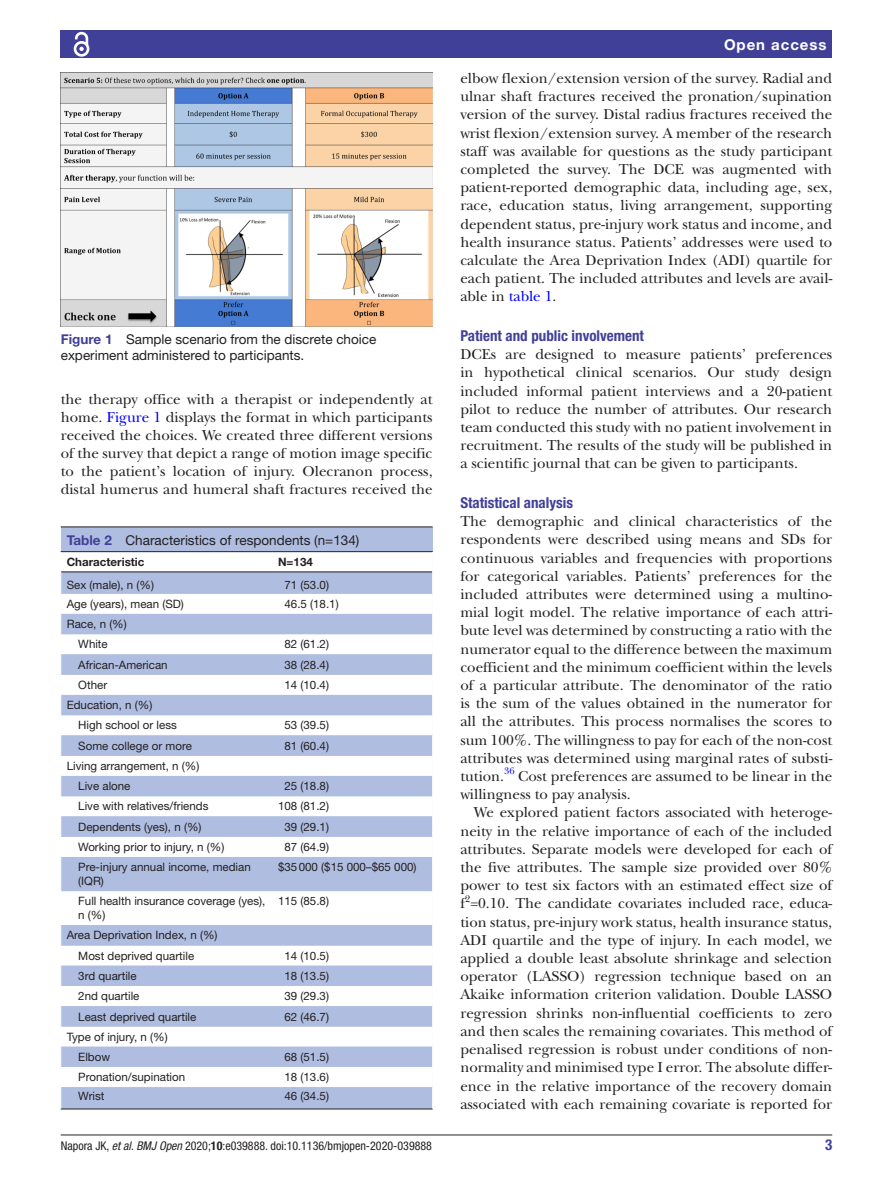
<style>
.page{position:relative;width:893px;height:1191px;background:#fff}
.page>*{position:absolute;margin:0;border:0;box-sizing:border-box;transform-origin:0 0}
.t1{font:15px/18.1px "New Baskerville";color:#231f20;text-align:justify}
.t2{font:700 condensed 15px "Helvetica Neue LT Std";color:#414099}
.t3{font:700 15px "Helvetica Neue LT Std";letter-spacing:.065em;color:#fff}
.t4{font:13.5px/16.2px "Helvetica Neue LT Std";color:#231f20}
.t5{font:condensed 12px "Helvetica Neue LT Std";color:#231f20}
.t6{font:11.55px/20.2px "Helvetica Neue LT Std";color:#231f20}
.t7{font:700 11.55px "Helvetica Neue LT Std";color:#231f20}
.t8{font:9.9px "New Baskerville";color:#00f}
.t9{font:9.9px "New Baskerville";color:#231f20}
.s1{font-weight:700;color:#414099}
.s2{color:#00f}
.s3{font-style:italic}
.s4{font-weight:700}
</style>
<div class="page">
<hr style="left:61px;top:1134px;width:771px;height:1px;background:#231f20">
<div style="left:61px;top:31px;width:771px;height:27px;background:#414099"></div>
<svg style="left:73px;top:31px;width:17px;height:26px"></svg>
<img style="left:61px;top:73px;width:372px;height:253px">
<div style="left:61px;top:527px;width:372px;height:582px;background:#afbde1"></div>
<hr style="left:61px;top:526px;width:372px;height:1px;background:#231f20">
<div style="left:61px;top:552px;width:371px;height:19px;background:#fff"></div>
<svg style="left:61px;top:572px;width:371px;height:536px"></svg>
<hr style="left:61px;top:551px;width:211px;height:1px;background:#231f20">
<hr style="left:61px;top:571px;width:211px;height:1px;background:#231f20">
<hr style="left:272px;top:551px;width:161px;height:1px;background:#231f20">
<hr style="left:272px;top:571px;width:160px;height:1px;background:#231f20">
<hr style="left:61px;top:1108px;width:211px;height:1px;background:#231f20">
<hr style="left:272px;top:1108px;width:161px;height:1px;background:#231f20">
<svg style="left:432px;top:552px;width:1px;height:305px"></svg>
<hr style="left:432px;top:857px;width:1px;height:34px;background:#fff">
<hr style="left:432px;top:891px;width:1px;height:34px;background:#fff">
<svg style="left:432px;top:925px;width:1px;height:183px"></svg>
<p class="t4" style="left:61px;top:331px;width:317px"><span class="s1">Figure 1</span> Sample scenario from the discrete choice experiment administered to participants.</p>
<p class="t1" style="left:61px;top:390px;width:373px">the therapy office with a therapist or independently at home. <span class="s2">Figure 1</span> displays the format in which participants received the choices. We created three different versions of the survey that depict a range of motion image specific to the patient’s location of injury. Olecranon process, distal humerus and humeral shaft fractures received the</p>
<p class="t4" style="left:67px;top:532px;width:294px"><span class="s1">Table 2</span> Characteristics of respondents (n=134)</p>
<p class="t7" style="left:67px;top:554px;width:79px">Characteristic</p>
<p class="t7" style="left:278px;top:554px;width:36px">N=134</p>
<p class="t6" style="left:67px;top:575px;width:89px">Sex (male), n (%)</p>
<p class="t6" style="left:284px;top:575px;width:46px">71 (53.0)</p>
<p class="t6" style="left:67px;top:593px;width:119px">Age (years), mean (SD)</p>
<p class="t6" style="left:284px;top:593px;width:56px">46.5 (18.1)</p>
<p class="t6" style="left:78px;top:614px;width:50px;text-indent:-12px">Race, n (%)<br>White</p>
<p class="t6" style="left:284px;top:634px;width:46px">82 (61.2)</p>
<p class="t6" style="left:78px;top:654px;width:91px">African-American</p>
<p class="t6" style="left:284px;top:654px;width:46px">38 (28.4)</p>
<p class="t6" style="left:78px;top:674px;width:30px">Other</p>
<p class="t6" style="left:284px;top:674px;width:46px">14 (10.4)</p>
<p class="t6" style="left:78px;top:695px;width:100px;text-indent:-12px">Education, n (%)<br>High school or less</p>
<p class="t6" style="left:284px;top:715px;width:46px">53 (39.5)</p>
<p class="t6" style="left:78px;top:735px;width:115px">Some college or more</p>
<p class="t6" style="left:284px;top:735px;width:46px">81 (60.4)</p>
<p class="t6" style="left:78px;top:755px;width:123px;text-indent:-12px">Living arrangement, n (%)<br>Live alone</p>
<p class="t6" style="left:284px;top:776px;width:46px">25 (18.8)</p>
<p class="t6" style="left:78px;top:796px;width:132px">Live with relatives/friends</p>
<p class="t6" style="left:278px;top:796px;width:52px">108 (81.2)</p>
<p class="t6" style="left:78px;top:816px;width:125px">Dependents (yes), n (%)</p>
<p class="t6" style="left:284px;top:816px;width:46px">39 (29.1)</p>
<p class="t6" style="left:78px;top:836px;width:148px">Working prior to injury, n (%)</p>
<p class="t6" style="left:284px;top:836px;width:46px">87 (64.9)</p>
<p class="t6" style="left:78px;top:860px;width:174px;line-height:13.8px">Pre-injury annual income, median (IQR)</p>
<p class="t6" style="left:278px;top:857px;width:140px">$35000 ($15 000–$65 000)</p>
<p class="t6" style="left:78px;top:894px;width:189px;line-height:13.8px">Full health insurance coverage (yes), n (%)</p>
<p class="t6" style="left:278px;top:891px;width:52px">115 (85.8)</p>
<p class="t6" style="left:78px;top:925px;width:141px;text-indent:-12px">Area Deprivation Index, n (%)<br>Most deprived quartile</p>
<p class="t6" style="left:284px;top:945px;width:46px">14 (10.5)</p>
<p class="t6" style="left:78px;top:965px;width:60px">3rd quartile</p>
<p class="t6" style="left:284px;top:965px;width:46px">18 (13.5)</p>
<p class="t6" style="left:78px;top:985px;width:63px">2nd quartile</p>
<p class="t6" style="left:284px;top:985px;width:46px">39 (29.3)</p>
<p class="t6" style="left:78px;top:1006px;width:120px">Least deprived quartile</p>
<p class="t6" style="left:284px;top:1006px;width:46px">62 (46.7)</p>
<p class="t6" style="left:78px;top:1026px;width:91px;text-indent:-12px">Type of injury, n (%)<br>Elbow</p>
<p class="t6" style="left:284px;top:1046px;width:46px">68 (51.5)</p>
<p class="t6" style="left:78px;top:1066px;width:108px">Pronation/supination</p>
<p class="t6" style="left:284px;top:1066px;width:46px">18 (13.6)</p>
<p class="t6" style="left:78px;top:1085px;width:28px">Wrist</p>
<p class="t6" style="left:284px;top:1085px;width:46px">46 (34.5)</p>
<p class="t3" style="left:724px;top:35px;width:104px">Open access</p>
<p class="t1" style="left:460px;top:69px;width:373px">elbow flexion/extension version of the survey. Radial and ulnar shaft fractures received the pronation/supination version of the survey. Distal radius fractures received the wrist flexion/extension survey. A member of the research staff was available for questions as the study participant completed the survey. The DCE was augmented with patient-reported demographic data, including age, sex, race, education status, living arrangement, supporting dependent status, pre-injury work status and income, and health insurance status. Patients’ addresses were used to calculate the Area Deprivation Index (ADI) quartile for each patient. The included attributes and levels are avail&shy;able in <span class="s2">table 1</span>.</p>
<p class="t2" style="left:460px;top:326px;width:185px">Patient and public involvement</p>
<p class="t1" style="left:460px;top:345px;width:373px">DCEs are designed to measure patients’ preferences in hypothetical clinical scenarios. Our study design included informal patient interviews and a 20-patient pilot to reduce the number of attributes. Our research team conducted this study with no patient involvement in recruitment. The results of the study will be published in a scientific journal that can be given to participants.</p>
<p class="t2" style="left:460px;top:493px;width:114px">Statistical analysis</p>
<p class="t1" style="left:460px;top:512px;width:373px">The demographic and clinical characteristics of the respondents were described using means and SDs for continuous variables and frequencies with proportions for categorical variables. Patients’ preferences for the included attributes were determined using a multino&shy;mial logit model. The relative importance of each attri&shy;bute level was determined by constructing a ratio with the numerator equal to the difference between the maximum coefficient and the minimum coefficient within the levels of a particular attribute. The denominator of the ratio is the sum of the values obtained in the numerator for all the attributes. This process normalises the scores to sum 100%. The willingness to pay for each of the non-cost attributes was determined using marginal rates of substi&shy;tution.</p>
<p class="t8" style="left:504px;top:765px;width:12px">36</p>
<p class="t1" style="left:460px;top:767px;width:373px;text-indent:58px">Cost preferences are assumed to be linear in the willingness to pay analysis.</p>
<p class="t1" style="left:460px;top:803px;width:373px;text-indent:14px">We explored patient factors associated with heteroge&shy;neity in the relative importance of each of the included attributes. Separate models were developed for each of the five attributes. The sample size provided over 80% power to test six factors with an estimated effect size of f =0.10. The candidate covariates included race, educa-</p>
<p class="t9" style="left:465px;top:892px;width:7px">2</p>
<p class="t1" style="left:460px;top:913px;width:373px">tion status, pre-injury work status, health insurance status, ADI quartile and the type of injury. In each model, we applied a double least absolute shrinkage and selection operator (LASSO) regression technique based on an Akaike information criterion validation. Double LASSO regression shrinks non-influential coefficients to zero and then scales the remaining covariates. This method of penalised regression is robust under conditions of non&shy;normality and minimised type I error. The absolute differ&shy;ence in the relative importance of the recovery domain associated with each remaining covariate is reported for</p>
<p class="t5" style="left:61px;top:1138px;width:373px">Napora JK, <span class="s3">et al</span>. <span class="s3">BMJ Open</span> 2020;<span class="s4">10</span>:e039888. doi:10.1136/bmjopen-2020-039888</p>
<p class="t2" style="left:825px;top:1135px;width:9px">3</p>
</div>
